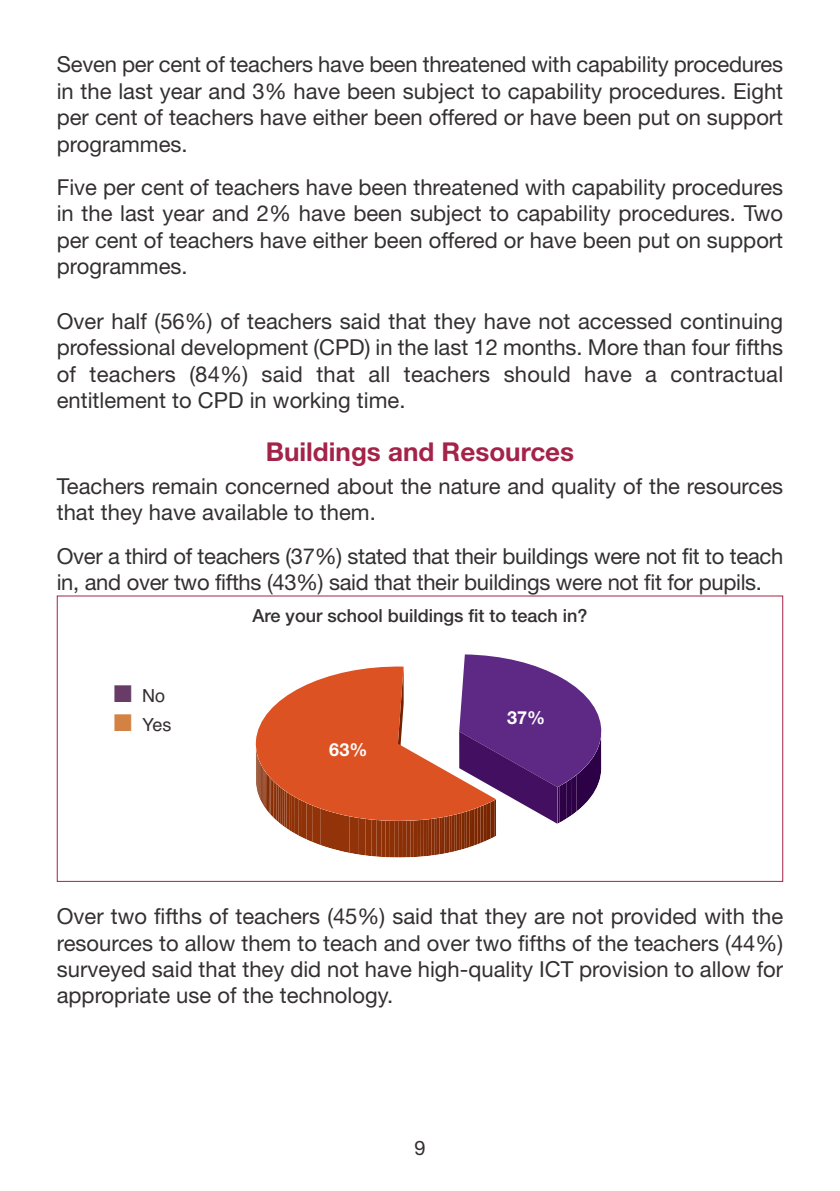
<style>
.page{position:relative;width:840px;height:1191px;background:#fff}
.page>*{position:absolute;margin:0;border:0;box-sizing:border-box;transform-origin:0 0}
.t1{font:700 26px "Helvetica Neue";color:#a42349}
.t2{font:22px/26.4px "Helvetica Neue";color:#343032;text-align:justify}
.t3{font:20px "Helvetica Neue";color:#343032}
.t4{font:500 18px "Helvetica Neue";color:#343032}
.t5{font:18px "Helvetica";color:#343032}
.t6{font:700 18px "Helvetica Neue";color:#fff}
.s1{color:#693b67}
.s2{color:#d48244}
</style>
<div class="page">
<svg style="left:256px;top:654px;width:345px;height:203px"></svg>
<p class="t2" style="left:57px;top:54px;width:727px">Seven per cent of teachers have been threatened with capability procedures in the last year and 3% have been subject to capability procedures. Eight per cent of teachers have either been offered or have been put on support programmes.</p>
<p class="t2" style="left:57px;top:176px;width:727px">Five per cent of teachers have been threatened with capability procedures in the last year and 2% have been subject to capability procedures. Two per cent of teachers have either been offered or have been put on support programmes.</p>
<p class="t2" style="left:57px;top:310px;width:727px">Over half (56%) of teachers said that they have not accessed continuing professional development (CPD) in the last 12 months. More than four fifths of teachers (84%) said that all teachers should have a contractual entitlement to CPD in working time.</p>
<p class="t1" style="left:265px;top:442px;width:310px">Buildings and Resources</p>
<p class="t2" style="left:57px;top:475px;width:727px">Teachers remain concerned about the nature and quality of the resources that they have available to them.</p>
<p class="t2" style="left:57px;top:545px;width:727px">Over a third of teachers (37%) stated that their buildings were not fit to teach in, and over two fifths (43%) said that their buildings were not fit for pupils.</p>
<p class="t4" style="left:252px;top:609px;width:336px">Are your school buildings fit to teach in?</p>
<p class="t5" style="left:114px;top:689px;width:53px"><span class="s1">■</span> No</p>
<p class="t5" style="left:114px;top:718px;width:59px"><span class="s2">■</span> Yes</p>
<p class="t6" style="left:506px;top:711px;width:40px">37%</p>
<p class="t6" style="left:329px;top:743px;width:40px">63%</p>
<p class="t2" style="left:57px;top:905px;width:727px">Over two fifths of teachers (45%) said that they are not provided with the resources to allow them to teach and over two fifths of the teachers (44%) surveyed said that they did not have high-quality ICT provision to allow for appropriate use of the technology.</p>
<p class="t3" style="left:414px;top:1140px;width:13px">9</p>
</div>
